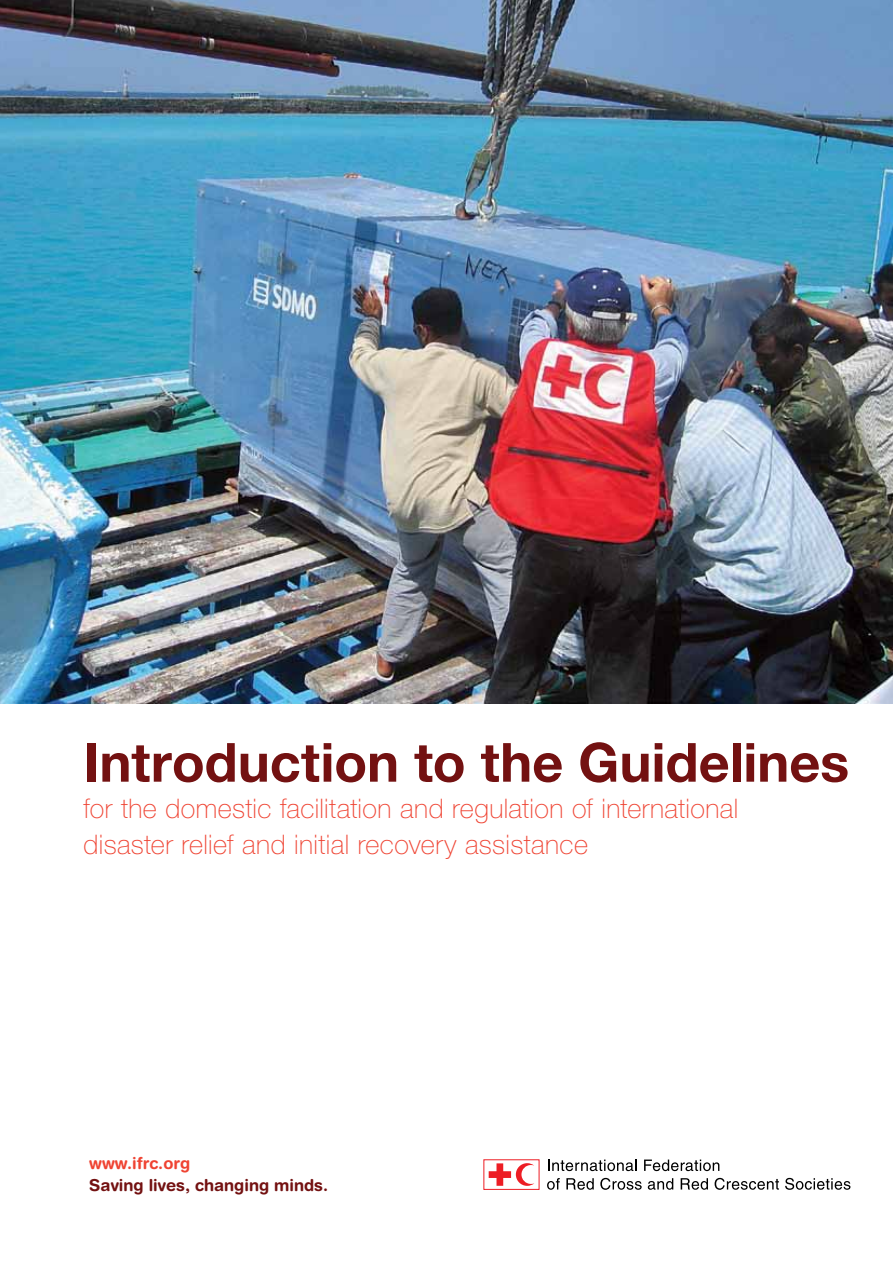
<style>
.page{position:relative;width:893px;height:1263px;background:#fff}
.page>*{position:absolute;margin:0;border:0;box-sizing:border-box;transform-origin:0 0}
.t1{font:700 54px "Helvetica Neue LT Std";color:#731111}
.t2{font:100 27px/36px "Helvetica Neue LT Std";letter-spacing:.015em;color:#ef4332}
.t3{font:700 16.5px "Helvetica Rounded LT Std";color:#731111}
.t4{font:700 16.5px "Helvetica Rounded LT Std";color:#ef4332}
</style>
<div class="page">
<img style="left:0;top:0;width:893px;height:704px">
<svg style="left:548px;top:1159px;width:89px;height:12px"></svg>
<svg style="left:644px;top:1159px;width:75px;height:12px"></svg>
<svg style="left:547px;top:1178px;width:13px;height:12px"></svg>
<svg style="left:566px;top:1178px;width:28px;height:12px"></svg>
<svg style="left:600px;top:1178px;width:42px;height:12px"></svg>
<svg style="left:648px;top:1178px;width:25px;height:12px"></svg>
<svg style="left:681px;top:1178px;width:27px;height:12px"></svg>
<svg style="left:715px;top:1178px;width:64px;height:12px"></svg>
<svg style="left:785px;top:1178px;width:65px;height:12px"></svg>
<svg style="left:489px;top:1163px;width:45px;height:23px"></svg>
<div style="left:483px;top:1159px;width:57px;height:31px;border:1px solid #ed1d24"></div>
<h1 class="t1" style="left:84px;top:729px;width:767px">Introduction to the Guidelines</h1>
<p class="t2" style="left:84px;top:790px;width:656px">for the domestic facilitation and regulation of international disaster relief and initial recovery assistance</p>
<p class="t4" style="left:89px;top:1153px;width:102px">www.ifrc.org</p>
<p class="t3" style="left:89px;top:1175px;width:240px">Saving lives, changing minds.</p>
</div>
